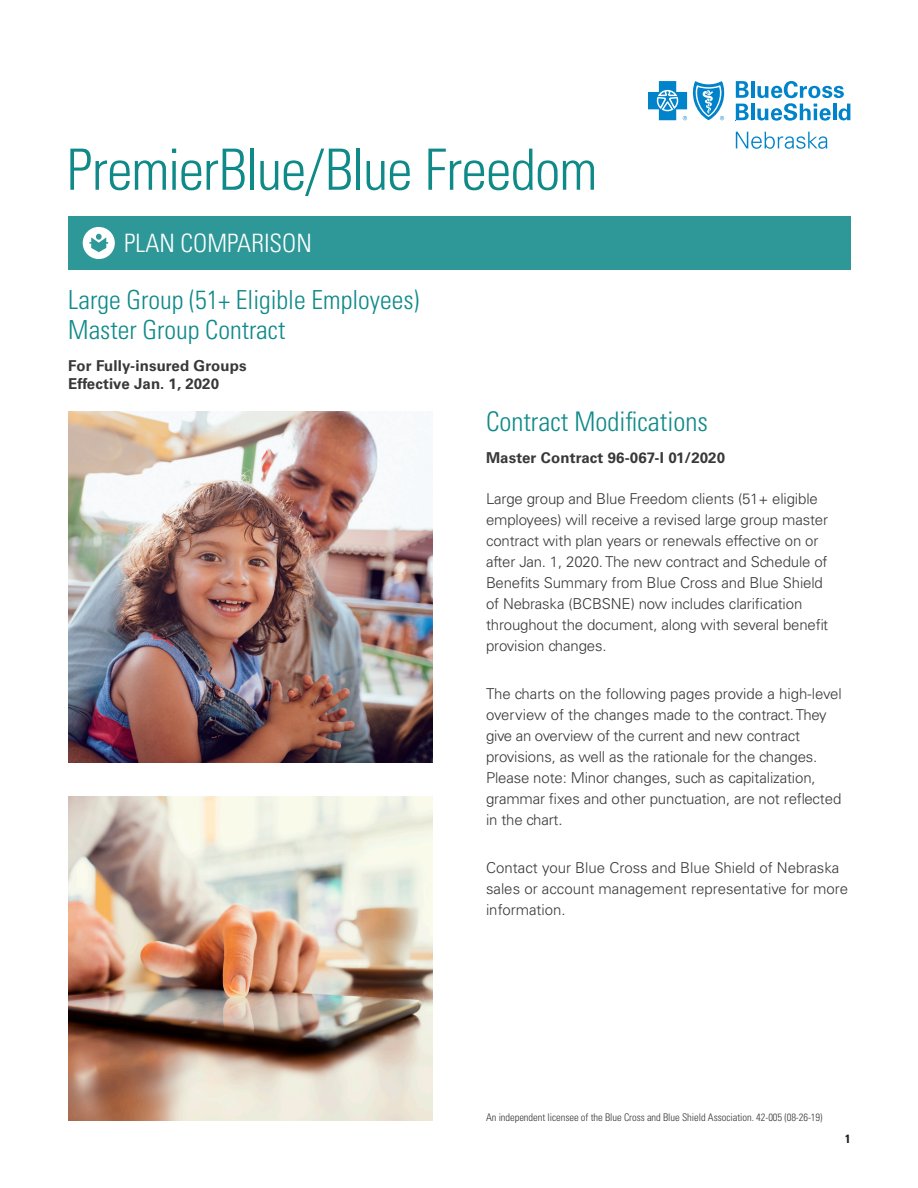
<style>
.page{position:relative;width:918px;height:1188px;background:#fff}
.page>*{position:absolute;margin:0;border:0;box-sizing:border-box;transform-origin:0 0}
.t1{font:300 condensed 57px "Univers LT Std";letter-spacing:-.02em;color:#108a89}
.Heading{font:300 condensed 27px "Univers LT Std";color:#108a89}
.Heading-2{font:300 condensed 26.25px "Univers LT Std";color:#108a89}
.t2{font:300 condensed 25.35px "Univers LT Std";color:#fff}
.Subheading{font:300 15px/21px "Univers LT Std";letter-spacing:-.01em;color:#383839}
.Subheading-2{font:700 15px/18px "Univers LT Std";letter-spacing:.01em;color:#383839}
.t3{font:700 condensed 12px "Univers LT Std";color:#231f20}
.t4{font:300 condensed 10.5px "Univers LT Std";letter-spacing:-.005em;color:#383839}
</style>
<div class="page">
<div style="left:68px;top:216px;width:782px;height:54px;background:#2d9897"></div>
<svg style="left:83px;top:227px;width:32px;height:32px"></svg>
<img style="left:68px;top:412px;width:365px;height:351px">
<img style="left:68px;top:796px;width:365px;height:324px">
<svg style="left:736px;top:132px;width:91px;height:17px"></svg>
<svg style="left:736px;top:81px;width:13px;height:17px"></svg>
<hr style="left:751px;top:81px;width:4px;height:17px;background:#0083ca">
<svg style="left:736px;top:104px;width:13px;height:16px"></svg>
<hr style="left:751px;top:104px;width:3px;height:16px;background:#0083ca">
<svg style="left:757px;top:81px;width:93px;height:40px"></svg>
<svg style="left:648px;top:81px;width:77px;height:39px"></svg>
<p class="t1" style="left:67px;top:135px;width:532px">PremierBlue/Blue Freedom</p>
<p class="t2" style="left:124px;top:228px;width:189px">PLAN COMPARISON</p>
<p class="Heading-2" style="left:68px;top:284px;width:353px">Large Group (51+ Eligible Employees)</p>
<p class="Heading-2" style="left:68px;top:314px;width:219px">Master Group Contract</p>
<p class="Subheading-2" style="left:68px;top:357px;width:180px">For Fully-insured Groups<br>Effective Jan. 1, 2020</p>
<p class="Heading" style="left:486px;top:406px;width:223px">Contract Modifications</p>
<p class="Subheading-2" style="left:486px;top:449px;width:241px">Master Contract 96-067-I 01/2020</p>
<p class="Subheading" style="left:486px;top:488px;width:344px">Large group and Blue Freedom clients (51+ eligible employees) will receive a revised large group master contract with plan years or renewals effective on or after Jan. 1, 2020. The new contract and Schedule of Benefits Summary from Blue Cross and Blue Shield of Nebraska (BCBSNE) now includes clarification throughout the document, along with several benefit provision changes.</p>
<p class="Subheading" style="left:486px;top:683px;width:357px">The charts on the following pages provide a high-level overview of the changes made to the contract. They give an overview of the current and new contract provisions, as well as the rationale for the changes.<br>Please note: Minor changes, such as capitalization, grammar fixes and other punctuation, are not reflected in the chart.</p>
<p class="Subheading" style="left:486px;top:857px;width:364px">Contact your Blue Cross and Blue Shield of Nebraska sales or account management representative for more information.</p>
<p class="t4" style="left:486px;top:1110px;width:338px">An independent licensee of the Blue Cross and Blue Shield Association. 42-005 (08-26-19)</p>
<p class="t3" style="left:845px;top:1131px;width:7px">1</p>
</div>
